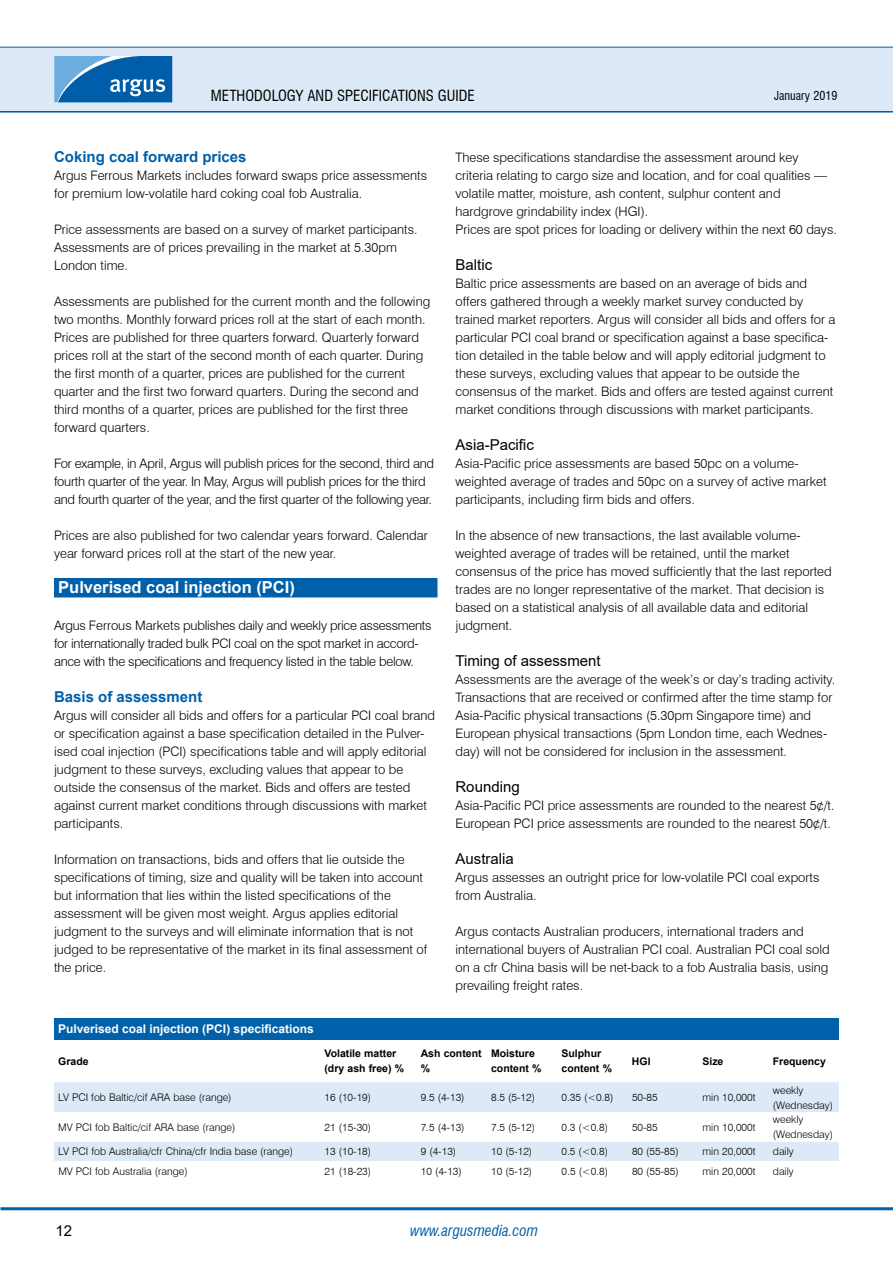
<style>
.page{position:relative;width:893px;height:1263px;background:#fff}
.page>*{position:absolute;margin:0;border:0;box-sizing:border-box;transform-origin:0 0}
.t1{font:700 16.5px "Arial";color:#fff}
.t2{font:15px "Arial";color:#000}
.t3{font:700 15px "Arial";color:#0060a9}
.t4{font:condensed 15px "Swiss 721 BT";color:#000}
.t5{font:italic condensed 15px "Swiss 721 BT";color:#0060a9}
.t6{font:300 13.05px/18px "Swiss 721 BT";color:#000}
.t7{font:300 13.05px/18px "Swiss 721 BT";letter-spacing:-.02em;color:#000}
.t8{font:700 12px "Arial";color:#fff}
.t9{font:condensed 12px "Swiss 721 BT";color:#000}
.t10{font:300 10.5px/15px "Swiss 721 BT";color:#000}
.t11{font:700 10.5px/15px "Arial";color:#000}
</style>
<div class="page">
<hr style="left:0;top:110px;width:893px;height:3px;background:#0060a9">
<div style="left:0;top:47px;width:893px;height:64px;background:#dee9f7"></div>
<hr style="left:0;top:47px;width:893px;height:1px;background:#0060a9">
<svg style="left:54px;top:56px;width:118px;height:46px;background:#307dbd"></svg>
<hr style="left:1px;top:1207px;width:892px;height:3px;background:#0060a9">
<div style="left:54px;top:578px;width:383px;height:19px;background:#0060a9"></div>
<div style="left:54px;top:1018px;width:785px;height:22px;background:#0060a9"></div>
<svg style="left:54px;top:1082px;width:785px;height:79px;fill:#dee9f7"></svg>
<p class="t4" style="left:211px;top:86px;width:265px">METHODOLOGY AND SPECIFICATIONS GUIDE</p>
<p class="t9" style="left:774px;top:88px;width:65px">JANUARY 2019</p>
<p class="t3" style="left:54px;top:146px;width:194px">Coking coal forward prices</p>
<p class="t6" style="left:54px;top:166px;width:375px">Argus Ferrous Markets includes forward swaps price assessments for premium low-volatile hard coking coal fob Australia.</p>
<p class="t6" style="left:54px;top:220px;width:365px">Price assessments are based on a survey of market participants.<br>Assessments are of prices prevailing in the market at 5.30pm<br>London time.</p>
<p class="t6" style="left:54px;top:292px;width:378px">Assessments are published for the current month and the following two months. Monthly forward prices roll at the start of each month.<br>Prices are published for three quarters forward. Quarterly forward prices roll at the start of the second month of each quarter. During the first month of a quarter, prices are published for the current quarter and the first two forward quarters. During the second and third months of a quarter, prices are published for the first three forward quarters.</p>
<p class="t7" style="left:54px;top:454px;width:382px">For example, in April, Argus will publish prices for the second, third and fourth quarter of the year. In May, Argus will publish prices for the third and fourth quarter of the year, and the first quarter of the following year.</p>
<p class="t6" style="left:54px;top:526px;width:375px">Prices are also published for two calendar years forward. Calendar year forward prices roll at the start of the new year.</p>
<p class="t1" style="left:58px;top:576px;width:238px">Pulverised coal injection (PCI)</p>
<p class="t7" style="left:54px;top:616px;width:379px">Argus Ferrous Markets publishes daily and weekly price assessments for internationally traded bulk PCI coal on the spot market in accord&shy;ance with the specifications and frequency listed in the table below.</p>
<p class="t3" style="left:54px;top:686px;width:150px">Basis of assessment</p>
<p class="t6" style="left:54px;top:706px;width:383px">Argus will consider all bids and offers for a particular PCI coal brand or specification against a base specification detailed in the Pulver&shy;ised coal injection (PCI) specifications table and will apply editorial judgment to these surveys, excluding values that appear to be outside the consensus of the market. Bids and offers are tested against current market conditions through discussions with market participants.</p>
<p class="t6" style="left:54px;top:850px;width:375px">Information on transactions, bids and offers that lie outside the specifications of timing, size and quality will be taken into account but information that lies within the listed specifications of the assessment will be given most weight. Argus applies editorial judgment to the surveys and will eliminate information that is not judged to be representative of the market in its final assessment of the price.</p>
<p class="t6" style="left:455px;top:148px;width:383px">These specifications standardise the assessment around key criteria relating to cargo size and location, and for coal qualities — volatile matter, moisture, ash content, sulphur content and hardgrove grindability index (HGI).<br>Prices are spot prices for loading or delivery within the next 60 days.</p>
<p class="t2" style="left:455px;top:254px;width:38px">Baltic</p>
<p class="t6" style="left:455px;top:274px;width:382px">Baltic price assessments are based on an average of bids and offers gathered through a weekly market survey conducted by trained market reporters. Argus will consider all bids and offers for a particular PCI coal brand or specification against a base specifica&shy;tion detailed in the table below and will apply editorial judgment to these surveys, excluding values that appear to be outside the consensus of the market. Bids and offers are tested against current market conditions through discussions with market participants.</p>
<p class="t2" style="left:455px;top:434px;width:80px">Asia-Pacific</p>
<p class="t6" style="left:455px;top:454px;width:373px">Asia-Pacific price assessments are based 50pc on a volume&shy;weighted average of trades and 50pc on a survey of active market participants, including firm bids and offers.</p>
<p class="t6" style="left:455px;top:526px;width:378px">In the absence of new transactions, the last available volume&shy;weighted average of trades will be retained, until the market consensus of the price has moved sufficiently that the last reported trades are no longer representative of the market. That decision is based on a statistical analysis of all available data and editorial judgment.</p>
<p class="t2" style="left:455px;top:650px;width:147px">Timing of assessment</p>
<p class="t6" style="left:455px;top:670px;width:381px">Assessments are the average of the week’s or day’s trading activity.<br>Transactions that are received or confirmed after the time stamp for Asia-Pacific physical transactions (5.30pm Singapore time) and European physical transactions (5pm London time, each Wednes&shy;day) will not be considered for inclusion in the assessment.</p>
<p class="t2" style="left:455px;top:776px;width:66px">Rounding</p>
<p class="t6" style="left:455px;top:796px;width:380px">Asia-Pacific PCI price assessments are rounded to the nearest 5¢/t.<br>European PCI price assessments are rounded to the nearest 50¢/t.</p>
<p class="t2" style="left:455px;top:848px;width:60px">Australia</p>
<p class="t6" style="left:455px;top:868px;width:366px">Argus assesses an outright price for low-volatile PCI coal exports from Australia.</p>
<p class="t6" style="left:455px;top:922px;width:376px">Argus contacts Australian producers, international traders and international buyers of Australian PCI coal. Australian PCI coal sold on a cfr China basis will be net-back to a fob Australia basis, using prevailing freight rates.</p>
<p class="t8" style="left:58px;top:1020px;width:257px">Pulverised coal injection (PCI) specifications</p>
<p class="t11" style="left:58px;top:1054px;width:32px">Grade</p>
<p class="t11" style="left:324px;top:1046px;width:81px">Volatile matter (dry ash free) %</p>
<p class="t11" style="left:421px;top:1046px;width:62px">Ash content %</p>
<p class="t11" style="left:491px;top:1046px;width:52px">Moisture content %</p>
<p class="t11" style="left:561px;top:1046px;width:52px">Sulphur content %</p>
<p class="t11" style="left:632px;top:1054px;width:20px">HGI</p>
<p class="t11" style="left:702px;top:1054px;width:23px">Size</p>
<p class="t11" style="left:773px;top:1054px;width:55px">Frequency</p>
<p class="t10" style="left:58px;top:1090px;width:175px">LV PCI fob Baltic/cif ARA base (range)</p>
<p class="t10" style="left:324px;top:1090px;width:48px">16 (10-19)</p>
<p class="t10" style="left:421px;top:1090px;width:45px">9.5 (4-13)</p>
<p class="t10" style="left:491px;top:1090px;width:45px">8.5 (5-12)</p>
<p class="t10" style="left:562px;top:1090px;width:53px">0.35 (&lt;0.8)</p>
<p class="t10" style="left:632px;top:1090px;width:27px">50-85</p>
<p class="t10" style="left:702px;top:1090px;width:55px">min 10,000t</p>
<p class="t10" style="left:773px;top:1082px;width:62px">weekly (Wednesday)</p>
<p class="t10" style="left:58px;top:1119px;width:179px">MV PCI fob Baltic/cif ARA base (range)</p>
<p class="t10" style="left:324px;top:1119px;width:48px">21 (15-30)</p>
<p class="t10" style="left:421px;top:1119px;width:45px">7.5 (4-13)</p>
<p class="t10" style="left:491px;top:1119px;width:45px">7.5 (5-12)</p>
<p class="t10" style="left:562px;top:1119px;width:48px">0.3 (&lt;0.8)</p>
<p class="t10" style="left:632px;top:1119px;width:27px">50-85</p>
<p class="t10" style="left:702px;top:1119px;width:55px">min 10,000t</p>
<p class="t10" style="left:773px;top:1112px;width:62px">weekly (Wednesday)</p>
<p class="t10" style="left:58px;top:1144px;width:236px">LV PCI fob Australia/cfr China/cfr India base (range)</p>
<p class="t10" style="left:325px;top:1144px;width:48px">13 (10-18)</p>
<p class="t10" style="left:421px;top:1144px;width:37px">9 (4-13)</p>
<p class="t10" style="left:491px;top:1144px;width:43px">10 (5-12)</p>
<p class="t10" style="left:562px;top:1144px;width:48px">0.5 (&lt;0.8)</p>
<p class="t10" style="left:632px;top:1144px;width:48px">80 (55-85)</p>
<p class="t10" style="left:702px;top:1144px;width:55px">min 20,000t</p>
<p class="t10" style="left:773px;top:1144px;width:22px">daily</p>
<p class="t10" style="left:58px;top:1163px;width:131px">MV PCI fob Australia (range)</p>
<p class="t10" style="left:325px;top:1163px;width:48px">21 (18-23)</p>
<p class="t10" style="left:421px;top:1163px;width:43px">10 (4-13)</p>
<p class="t10" style="left:491px;top:1163px;width:43px">10 (5-12)</p>
<p class="t10" style="left:562px;top:1163px;width:48px">0.5 (&lt;0.8)</p>
<p class="t10" style="left:632px;top:1163px;width:48px">80 (55-85)</p>
<p class="t10" style="left:702px;top:1163px;width:55px">min 20,000t</p>
<p class="t10" style="left:773px;top:1163px;width:22px">daily</p>
<p class="t2" style="left:55px;top:1220px;width:18px">12</p>
<p class="t5" style="left:410px;top:1221px;width:129px">www.argusmedia.com</p>
</div>
